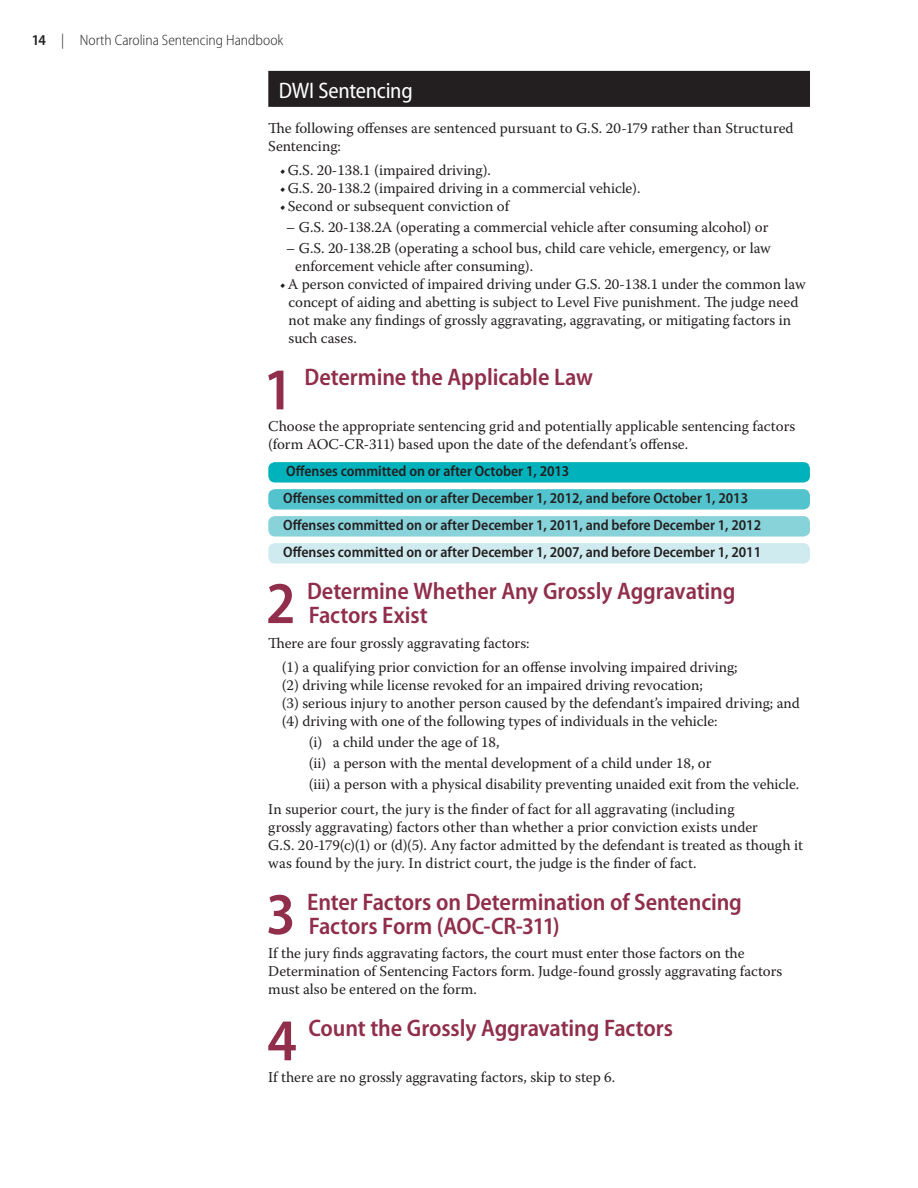
<style>
.page{position:relative;width:918px;height:1188px;background:#fff}
.page>*{position:absolute;margin:0;border:0;box-sizing:border-box;transform-origin:0 0}
.t1{font:600 semi-condensed 59.55px "Myriad Pro";color:#902e4b}
.t2{font:600 semi-condensed 24px/24px "Myriad Pro";letter-spacing:-.005em;color:#902e4b}
.t3{font:semi-condensed 22.5px "Myriad Pro";letter-spacing:-.01em;color:#fff}
.t4{font:15px/18px "Warnock Pro";letter-spacing:-.005em;color:#231f20}
.t5{font:600 semi-condensed 15px/27px "Myriad Pro";letter-spacing:-.005em;color:#231f20}
.t6{font:300 semi-condensed 15px "Myriad Pro";letter-spacing:-.005em;color:#231f20}
.s1{font-weight:600}
</style>
<div class="page">
<div style="left:268px;top:71px;width:542px;height:36px;background:#231f20"></div>
<div style="left:268px;top:462px;width:542px;height:21px;background:#00b2bc;border-radius:7px"></div>
<div style="left:268px;top:489px;width:542px;height:21px;background:#53c4cd;border-radius:7px"></div>
<div style="left:268px;top:516px;width:542px;height:21px;background:#88d3da;border-radius:7px"></div>
<div style="left:268px;top:543px;width:542px;height:21px;background:#cfebef;border-radius:7px"></div>
<p class="t6" style="left:32px;top:31px;width:253px"><span class="s1">14</span> | North Carolina Sentencing Handbook</p>
<h3 class="t3" style="left:279px;top:77px;width:135px">DWI Sentencing</h3>
<p class="t4" style="left:268px;top:118px;width:527px">The following offenses are sentenced pursuant to G.S. 20-179 rather than Structured<br>Sentencing:</p>
<p class="t4" style="left:280px;top:161px;width:213px">•G.S. 20-138.1 (impaired driving).</p>
<p class="t4" style="left:280px;top:179px;width:362px">•G.S. 20-138.2 (impaired driving in a commercial vehicle).</p>
<p class="t4" style="left:280px;top:197px;width:231px">•Second or subsequent conviction of</p>
<p class="t4" style="left:286px;top:218px;width:484px">– G.S. 20-138.2A (operating a commercial vehicle after consuming alcohol) or</p>
<p class="t4" style="left:295px;top:239px;width:477px;text-indent:-9px">– G.S. 20-138.2B (operating a school bus, child care vehicle, emergency, or law enforcement vehicle after consuming).</p>
<p class="t4" style="left:289px;top:275px;width:519px;text-indent:-9px">•A person convicted of impaired driving under G.S. 20-138.1 under the common law concept of aiding and abetting is subject to Level Five punishment. The judge need not make any findings of grossly aggravating, aggravating, or mitigating factors in such cases.</p>
<h1 class="t1" style="left:263px;top:352px;width:31px">1</h1>
<h2 class="t2" style="left:305px;top:365px;width:290px">Determine the Applicable Law</h2>
<p class="t4" style="left:268px;top:417px;width:528px">Choose the appropriate sentencing grid and potentially applicable sentencing factors (form AOC-CR-311) based upon the date of the defendant’s offense.</p>
<p class="t5" style="left:283px;top:457px;width:479px">Offenses committed on or after October 1, 2013<br>Offenses committed on or after December 1, 2012, and before October 1, 2013<br>Offenses committed on or after December 1, 2011, and before December 1, 2012<br>Offenses committed on or after December 1, 2007, and before December 1, 2011</p>
<h1 class="t1" style="left:266px;top:566px;width:31px">2</h1>
<h2 class="t2" style="left:307px;top:579px;width:430px">Determine Whether Any Grossly Aggravating<br>Factors Exist</h2>
<p class="t4" style="left:282px;top:630px;width:457px;line-height:24.8px;text-indent:-14px">There are four grossly aggravating factors:<br>(1) a qualifying prior conviction for an offense involving impaired driving;</p>
<p class="t4" style="left:282px;top:676px;width:520px">(2) driving while license revoked for an impaired driving revocation;<br>(3) serious injury to another person caused by the defendant’s impaired driving; and (4) driving with one of the following types of individuals in the vehicle:</p>
<p class="t4" style="left:309px;top:732px;width:492px;line-height:21px">(i) a child under the age of 18,<br>(ii) a person with the mental development of a child under 18, or<br>(iii) a person with a physical disability preventing unaided exit from the vehicle.</p>
<p class="t4" style="left:268px;top:800px;width:536px">In superior court, the jury is the finder of fact for all aggravating (including<br>grossly aggravating) factors other than whether a prior conviction exists under<br>G.S. 20-179(c)(1) or (d)(5). Any factor admitted by the defendant is treated as though it was found by the jury. In district court, the judge is the finder of fact.</p>
<h1 class="t1" style="left:266px;top:877px;width:31px">3</h1>
<h2 class="t2" style="left:307px;top:890px;width:436px">Enter Factors on Determination of Sentencing<br>Factors Form (AOC-CR-311)</h2>
<p class="t4" style="left:268px;top:944px;width:515px">If the jury finds aggravating factors, the court must enter those factors on the<br>Determination of Sentencing Factors form. Judge-found grossly aggravating factors must also be entered on the form.</p>
<h1 class="t1" style="left:267px;top:1003px;width:31px">4</h1>
<h2 class="t2" style="left:308px;top:1016px;width:366px">Count the Grossly Aggravating Factors</h2>
<p class="t4" style="left:268px;top:1067px;width:348px">If there are no grossly aggravating factors, skip to step 6.</p>
</div>
